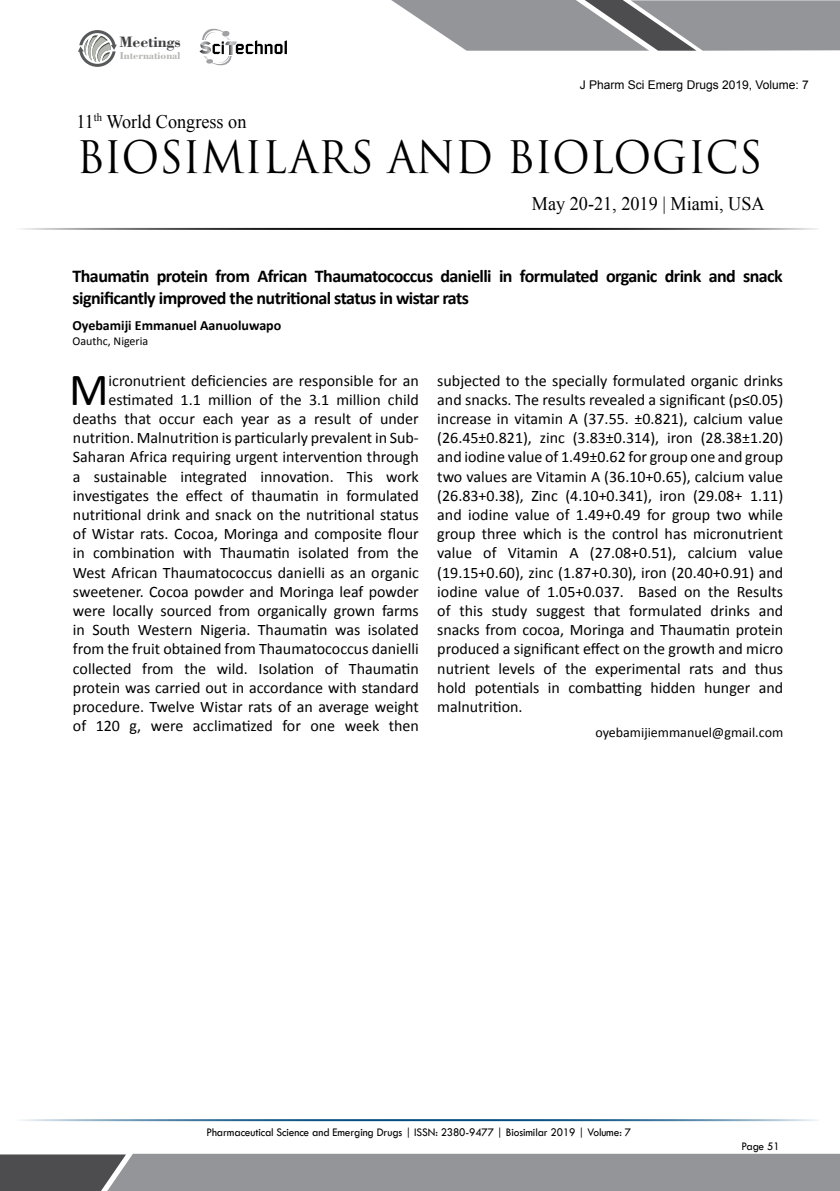
<style>
.page{position:relative;width:840px;height:1191px;background:#fff}
.page>*{position:absolute;margin:0;border:0;box-sizing:border-box;transform-origin:0 0}
.t1{font:46.2px "Calibri";color:#000}
.t2{font:43.6px "Trajan Pro 3";color:#000;scale:.95 1}
.t3{font:19.2px "Times New Roman";color:#000;scale:.95 1}
.t4{font:700 18px/21.4px "Calibri";letter-spacing:-.03em;color:#000}
.t5{font:16px/19.2px "Calibri";color:#000;text-align:right}
.t6{font:700 16px "Bodoni BT";color:#414042}
.t7{font:700 14px "Calibri";color:#000}
.t8{font:14px "Calibri";color:#000}
.t9{font:12px "Tw Cen";letter-spacing:-.01em;color:#000;scale:.95 1}
.t10{font:12px "Arial";color:#000}
.t11{font:12px "Calibri";color:#000}
.t12{font:700 10.6px "Bodoni BT";color:#b3b6af}
</style>
<div class="page">
<hr style="left:12px;top:228px;width:807px;height:2px;background:#000">
<hr style="left:12px;top:1119px;width:807px;height:2px;background:#004b7f">
<svg style="left:391px;top:0;width:449px;height:51px;background:#9b9c9f"></svg>
<svg style="left:0;top:1154px;width:840px;height:37px;background:#8a8c8f"></svg>
<svg style="left:78px;top:30px;width:39px;height:37px"></svg>
<svg style="left:199px;top:29px;width:88px;height:37px"></svg>
<p class="t6" style="left:119px;top:32px;width:63px">Meetings</p>
<p class="t12" style="left:120px;top:48px;width:62px">International</p>
<p class="t3" style="left:76px;top:108px;width:180px">11<sup>th</sup> World Congress on</p>
<p class="t10" style="left:580px;top:77px;width:230px">J Pharm Sci Emerg Drugs 2019, Volume: 7</p>
<h2 class="t2" style="left:76px;top:128px;width:723px">BIOSIMILARS AND BIOLOGICS</h2>
<p class="t3" style="left:532px;top:190px;width:246px">May 20-21, 2019 | Miami, USA</p>
<p class="t4" style="left:72px;top:266px;width:712px">Thaumatin protein from African Thaumatococcus danielli in formulated organic drink and snack significantly improved the nutritional status in wistar rats</p>
<p class="t7" style="left:72px;top:316px;width:210px">Oyebamiji Emmanuel Aanuoluwapo</p>
<p class="t11" style="left:72px;top:334px;width:77px">Oauthc, Nigeria</p>
<h1 class="t1" style="left:69px;top:360px;width:41px">M</h1>
<p class="t5" style="left:73px;top:371px;width:347px">icronutrient deficiencies are responsible for an estimated 1.1 million of the 3.1 million child deaths that occur each year as a result of under nutrition. Malnutrition is particularly prevalent in Sub-Saharan Africa requiring urgent intervention through a sustainable integrated innovation. This work investigates the effect of thaumatin in formulated nutritional drink and snack on the nutritional status of Wistar rats. Cocoa, Moringa and composite flour in combination with Thaumatin isolated from the West African Thaumatococcus danielli as an organic sweetener. Cocoa powder and Moringa leaf powder were locally sourced from organically grown farms in South Western Nigeria. Thaumatin was isolated from the fruit obtained from Thaumatococcus danielli collected from the wild. Isolation of Thaumatin protein was carried out in accordance with standard procedure. Twelve Wistar rats of an average weight of 120 g, were acclimatized for one week then</p>
<p class="t5" style="left:437px;top:371px;width:347px;text-align:justify">subjected to the specially formulated organic drinks and snacks. The results revealed a significant (p≤0.05) increase in vitamin A (37.55. ±0.821), calcium value (26.45±0.821), zinc (3.83±0.314), iron (28.38±1.20) and iodine value of 1.49±0.62 for group one and group two values are Vitamin A (36.10+0.65), calcium value (26.83+0.38), Zinc (4.10+0.341), iron (29.08+ 1.11) and iodine value of 1.49+0.49 for group two while group three which is the control has micronutrient value of Vitamin A (27.08+0.51), calcium value (19.15+0.60), zinc (1.87+0.30), iron (20.40+0.91) and iodine value of 1.05+0.037. Based on the Results of this study suggest that formulated drinks and snacks from cocoa, Moringa and Thaumatin protein produced a significant effect on the growth and micro nutrient levels of the experimental rats and thus hold potentials in combatting hidden hunger and malnutrition.</p>
<p class="t8" style="left:595px;top:724px;width:189px">oyebamijiemmanuel@gmail.com</p>
<p class="t9" style="left:206px;top:1125px;width:448px">Pharmaceutical Science and Emerging Drugs | ISSN: 2380-9477 | Biosimilar 2019 | Volume: 7</p>
<p class="t9" style="left:741px;top:1139px;width:42px">Page 51</p>
</div>
